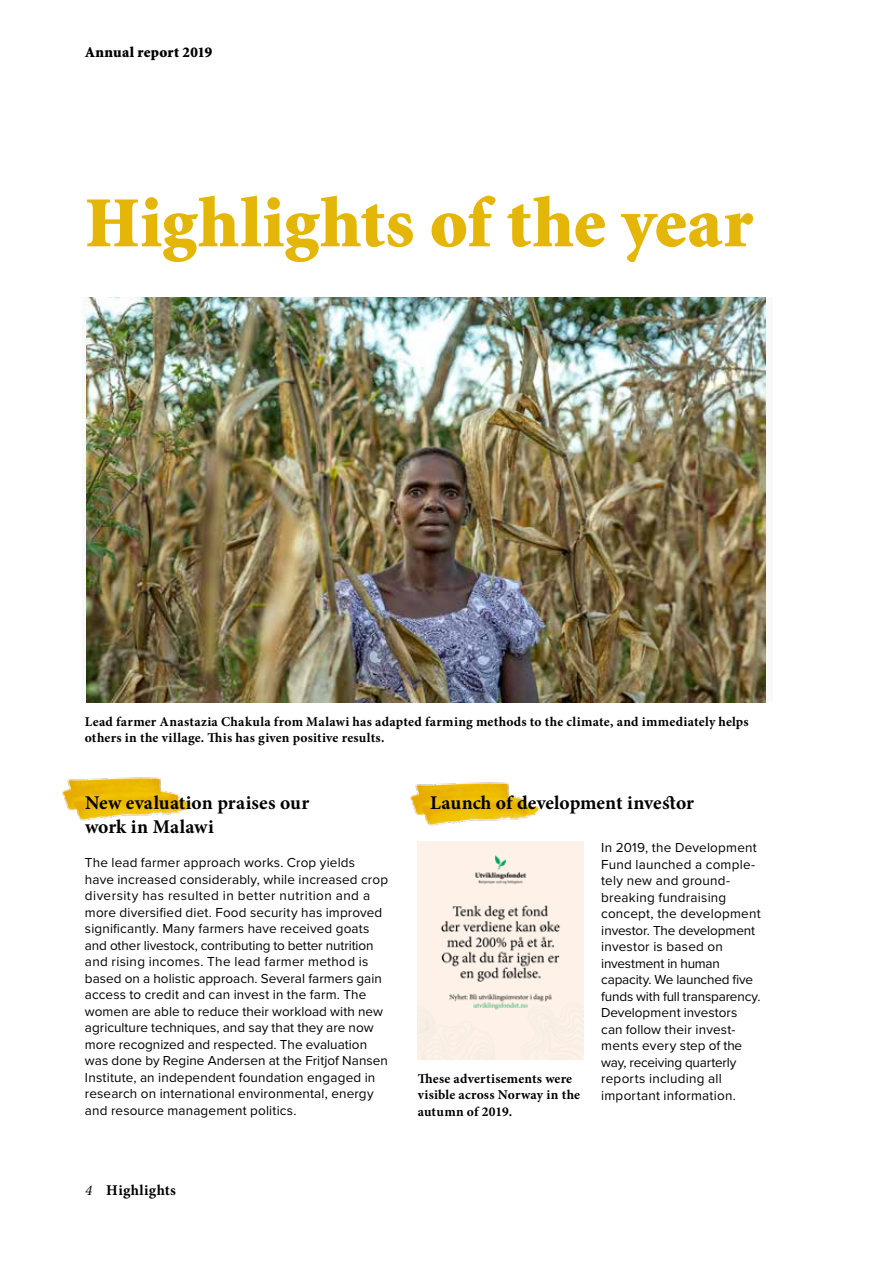
<style>
.page{position:relative;width:893px;height:1263px;background:#fff}
.page>*{position:absolute;margin:0;border:0;box-sizing:border-box;transform-origin:0 0}
.t1{font:900 72px "Minion Std";letter-spacing:.005em;color:#e3b607}
.t2{font:700 19.5px/24px "Minion Pro";color:#000}
.t3{font:900 15px "Minion Std";letter-spacing:.02em;color:#000}
.t4{font:700 15px "Minion Pro";letter-spacing:.02em;color:#000}
.t5{font:italic 15px "Minion Pro";color:#000}
.t6{font:13.5px/16.5px "Proxima Nova";letter-spacing:.01em;color:#000}
.t7{font:700 13.5px/16.5px "Minion Pro";letter-spacing:.02em;color:#000}
</style>
<div class="page">
<img style="left:62px;top:777px;width:130px;height:44px">
<img style="left:410px;top:782px;width:130px;height:44px">
<img style="left:86px;top:298px;width:679px;height:404px">
<img style="left:418px;top:841px;width:165px;height:218px">
<p class="t3" style="left:85px;top:45px;width:129px">Annual report 2019</p>
<h1 class="t1" style="left:85px;top:187px;width:670px">Highlights of the year</h1>
<p class="t7" style="left:85px;top:713px;width:665px">Lead farmer Anastazia Chakula from Malawi has adapted farming methods to the climate, and immediately helps others in the village. This has given positive results.</p>
<h2 class="t2" style="left:85px;top:790px;width:226px">New evaluation praises our work in Malawi</h2>
<h2 class="t2" style="left:430px;top:790px;width:265px">Launch of development investor</h2>
<p class="t6" style="left:85px;top:854px;width:305px">The lead farmer approach works. Crop yields<br>have increased considerably, while increased crop diversity has resulted in better nutrition and a more diversified diet. Food security has improved significantly. Many farmers have received goats and other livestock, contributing to better nutrition and rising incomes. The lead farmer method is based on a holistic approach. Several farmers gain access to credit and can invest in the farm. The women are able to reduce their workload with new agriculture techniques, and say that they are now more recognized and respected. The evaluation was done by Regine Andersen at the Fritjof Nansen Institute, an independent foundation engaged in research on international environmental, energy and resource management politics.</p>
<p class="t5" style="left:85px;top:1180px;width:9px">4</p>
<p class="t4" style="left:106px;top:1179px;width:71px">Highlights</p>
<p class="t7" style="left:418px;top:1070px;width:164px">These advertisements were visible across Norway in the autumn of 2019.</p>
<p class="t6" style="left:601px;top:839px;width:161px">In 2019, the Development<br>Fund launched a comple&shy;tely new and ground&shy;breaking fundraising concept, the development investor. The development investor is based on investment in human capacity. We launched five funds with full transparency.<br>Development investors can follow their invest&shy;ments every step of the way, receiving quarterly reports including all important information.</p>
</div>
